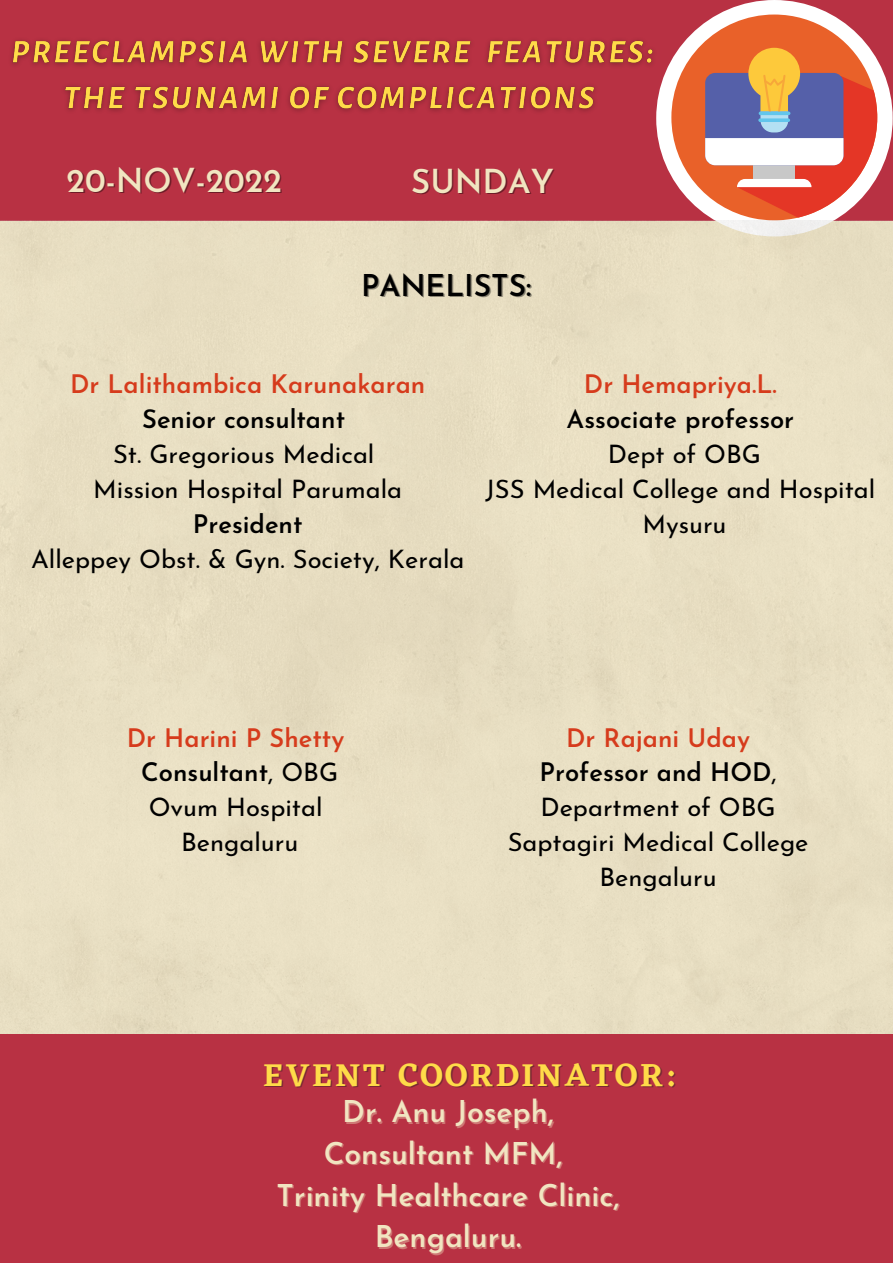
<style>
.page{position:relative;width:893px;height:1264px;background:#fff}
.page>*{position:absolute;margin:0;border:0;box-sizing:border-box;transform-origin:0 0}
.t1{font:600 33px "Eczar";letter-spacing:.08em;color:#ffdb49}
.t2{font:600 33px "Josefin Sans";color:#f1e5c1}
.t3{font:600 30px/41.5px "Josefin Sans";color:#f1e5c1;text-align:center}
.t4{font:600 30px "Josefin Sans";color:#000}
.t5{font:25.5px/34.8px "Josefin Sans";color:#000;text-align:center}
.t6{font:600 25.5px "Josefin Sans";color:#000}
.t7{font:600 25.5px "Josefin Sans";color:#d63b1c}
.s1{font-weight:600;color:#d63b1c}
.s2{font-weight:600}
</style>
<div class="page">
<div style="left:0;top:0;width:892px;height:220px;background:#b83143"></div>
<svg style="left:656px;top:0;width:236px;height:236px;fill:#fff"></svg>
<svg style="left:671px;top:15px;width:206px;height:205px"></svg>
<div style="left:0;top:1034px;width:892px;height:228px;background:#b83143"></div>
<img style="left:11px;top:40px;width:653px;height:84px">
<p class="t2" style="left:67px;top:167px;width:217px">20-NOV-2022</p>
<p class="t2" style="left:411px;top:168px;width:144px">SUNDAY</p>
<p class="t4" style="left:361px;top:273px;width:172px">PANELISTS:</p>
<p class="t7" style="left:70px;top:374px;width:357px">Dr Lalithambica Karunakaran</p>
<p class="t6" style="left:142px;top:409px;width:204px">Senior consultant</p>
<p class="t5" style="left:93px;top:439px;width:310px">St. Gregorious Medical<br>Mission Hospital Parumala</p>
<p class="t6" style="left:193px;top:514px;width:111px">President</p>
<p class="t5" style="left:31px;top:544px;width:435px">Alleppey Obst. &amp; Gyn. Society, Kerala</p>
<p class="t7" style="left:584px;top:374px;width:194px">Dr Hemapriya.L.</p>
<p class="t6" style="left:566px;top:409px;width:229px">Associate professor</p>
<p class="t5" style="left:485px;top:439px;width:391px">Dept of OBG<br>JSS Medical College and Hospital<br>Mysuru</p>
<p class="t5" style="left:127px;top:722px;width:219px"><span class="s1">Dr Harini P Shetty<br></span><span class="s2">Consultant</span>, OBG<br>Ovum Hospital<br>Bengaluru</p>
<p class="t5" style="left:507px;top:722px;width:302px"><span class="s1">Dr Rajani Uday<br></span><span class="s2">Professor and HOD</span>,<br>Department of OBG<br>Saptagiri Medical College<br>Bengaluru</p>
<p class="t1" style="left:263px;top:1055px;width:415px">EVENT COORDINATOR:</p>
<p class="t3" style="left:276px;top:1094px;width:344px">Dr. Anu Joseph,<br>Consultant MFM,<br>Trinity Healthcare Clinic,<br>Bengaluru.</p>
</div>
